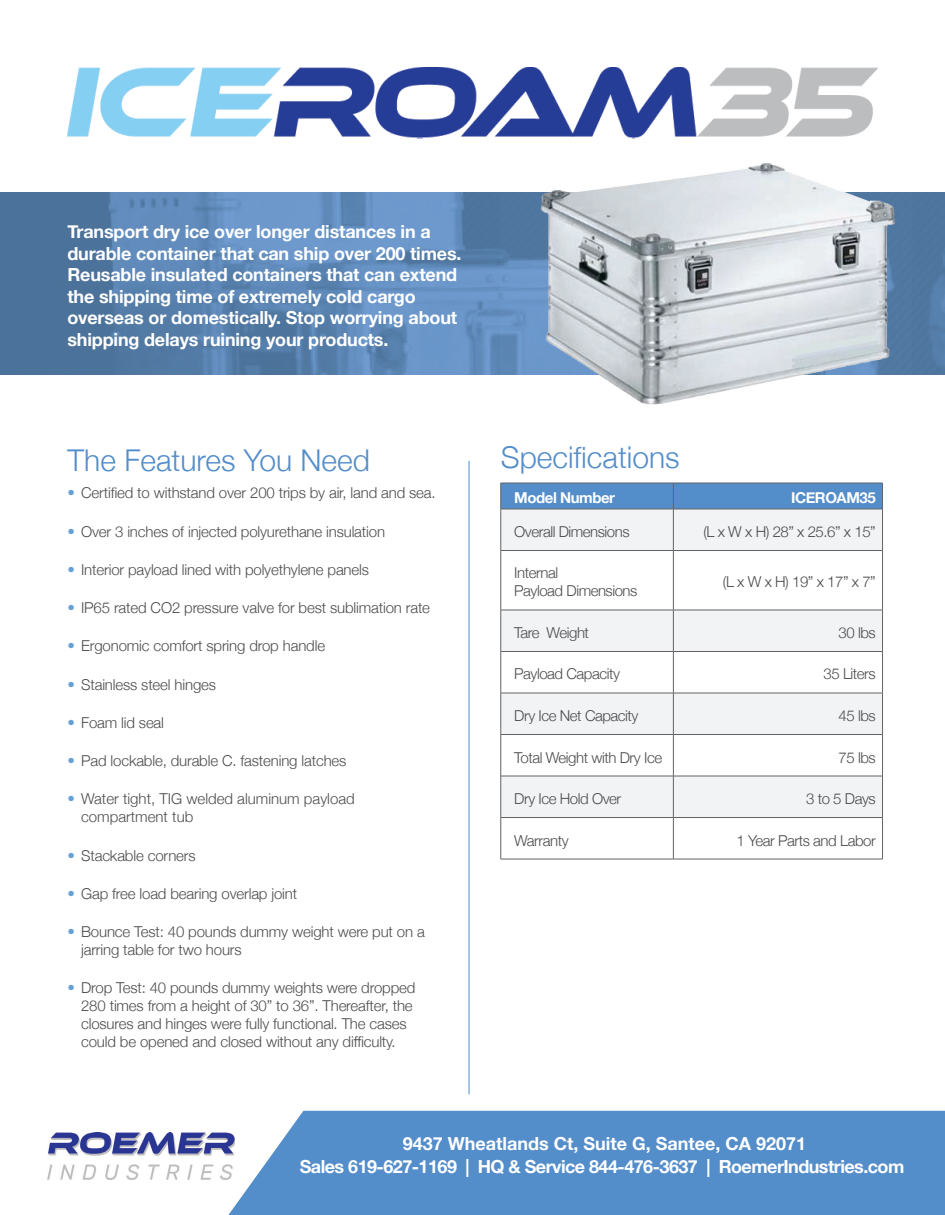
<style>
.page{position:relative;width:945px;height:1215px;background:#fff}
.page>*{position:absolute;margin:0;border:0;box-sizing:border-box;transform-origin:0 0}
.t1{font:300 30px "Helvetica Neue";color:#538dca}
.t2{font:700 18px/21.6px "Helvetica Neue";letter-spacing:-.01em;color:#fff}
.t3{font:700 18px/22.5px "Helvetica Neue";letter-spacing:-.03em;color:#fff;text-align:center}
.t4{font:300 15px/18px "Helvetica Neue";letter-spacing:-.01em;color:#4b4c4d}
.t5{font:300 15px/18px "Helvetica Neue";letter-spacing:-.03em;color:#4b4c4d}
.t6{font:700 15px "Helvetica Neue";letter-spacing:-.03em;color:#fff}
.s1{font-family:"Helvetica";color:#65a0d6}
</style>
<div class="page">
<img style="left:0;top:192px;width:501px;height:183px">
<img style="left:912px;top:192px;width:33px;height:183px">
<hr style="left:469px;top:461px;width:1px;height:633px;background:#538dca">
<div style="left:228px;top:1111px;width:717px;height:104px;background:#538dca"></div>
<img style="left:47px;top:1133px;width:188px;height:47px">
<img style="left:68px;top:68px;width:810px;height:70px">
<svg style="left:501px;top:482px;width:382px;height:377px"></svg>
<svg style="left:502px;top:510px;width:380px;height:307px;fill:#f2f3f4"></svg>
<hr style="left:673px;top:610px;width:210px;height:1px;background:#636366">
<hr style="left:673px;top:651px;width:210px;height:1px;background:#636366">
<hr style="left:501px;top:509px;width:172px;height:1px;background:#636366">
<hr style="left:501px;top:509px;width:1px;height:41px;background:#636366">
<hr style="left:673px;top:509px;width:210px;height:1px;background:#636366">
<hr style="left:882px;top:509px;width:1px;height:41px;background:#636366">
<hr style="left:501px;top:550px;width:172px;height:1px;background:#636366">
<hr style="left:501px;top:551px;width:1px;height:59px;background:#636366">
<hr style="left:673px;top:550px;width:210px;height:1px;background:#636366">
<hr style="left:882px;top:551px;width:1px;height:59px;background:#636366">
<hr style="left:501px;top:610px;width:172px;height:1px;background:#636366">
<hr style="left:501px;top:610px;width:1px;height:41px;background:#636366">
<hr style="left:882px;top:610px;width:1px;height:41px;background:#636366">
<hr style="left:501px;top:651px;width:172px;height:1px;background:#636366">
<hr style="left:501px;top:652px;width:1px;height:41px;background:#636366">
<hr style="left:882px;top:652px;width:1px;height:41px;background:#636366">
<svg style="left:501px;top:483px;width:382px;height:26px;background:#538bc5"></svg>
<hr style="left:673px;top:509px;width:1px;height:41px;background:#636366">
<hr style="left:673px;top:551px;width:1px;height:59px;background:#636366">
<hr style="left:673px;top:610px;width:1px;height:41px;background:#636366">
<hr style="left:673px;top:652px;width:1px;height:41px;background:#636366">
<hr style="left:501px;top:735px;width:1px;height:41px;background:#636366">
<hr style="left:501px;top:776px;width:1px;height:42px;background:#636366">
<hr style="left:673px;top:735px;width:1px;height:41px;background:#636366">
<hr style="left:673px;top:776px;width:1px;height:41px;background:#636366">
<hr style="left:882px;top:735px;width:1px;height:41px;background:#636366">
<hr style="left:882px;top:776px;width:1px;height:41px;background:#636366">
<hr style="left:501px;top:818px;width:1px;height:41px;background:#636366">
<hr style="left:501px;top:859px;width:172px;height:1px;background:#636366">
<hr style="left:673px;top:818px;width:1px;height:41px;background:#636366">
<hr style="left:882px;top:818px;width:1px;height:41px;background:#636366">
<hr style="left:673px;top:859px;width:210px;height:1px;background:#636366">
<hr style="left:501px;top:776px;width:172px;height:1px;background:#636366">
<hr style="left:501px;top:817px;width:172px;height:1px;background:#636366">
<hr style="left:673px;top:776px;width:210px;height:1px;background:#636366">
<hr style="left:673px;top:817px;width:210px;height:1px;background:#636366">
<hr style="left:501px;top:693px;width:172px;height:1px;background:#636366">
<hr style="left:501px;top:693px;width:1px;height:41px;background:#636366">
<hr style="left:501px;top:734px;width:172px;height:1px;background:#636366">
<hr style="left:673px;top:693px;width:210px;height:1px;background:#636366">
<hr style="left:673px;top:693px;width:1px;height:41px;background:#636366">
<hr style="left:882px;top:693px;width:1px;height:41px;background:#636366">
<hr style="left:673px;top:734px;width:210px;height:1px;background:#636366">
<img style="left:501px;top:163px;width:411px;height:242px">
<p class="t2" style="left:68px;top:221px;width:396px">Transport dry ice over longer distances in a durable container that can ship over 200 times.<br>Reusable insulated containers that can extend the shipping time of extremely cold cargo overseas or domestically. Stop worrying about shipping delays ruining your products.</p>
<h1 class="t1" style="left:68px;top:436px;width:304px">The Features You Need</h1>
<p class="t4" style="left:68px;top:483px;width:370px"><span class="s1">•</span> Certified to withstand over 200 trips by air, land and sea.</p>
<p class="t4" style="left:68px;top:521px;width:319px"><span class="s1">•</span> Over 3 inches of injected polyurethane insulation</p>
<p class="t4" style="left:68px;top:559px;width:303px"><span class="s1">•</span> Interior payload lined with polyethylene panels</p>
<p class="t4" style="left:68px;top:598px;width:364px"><span class="s1">•</span> IP65 rated CO2 pressure valve for best sublimation rate</p>
<p class="t4" style="left:68px;top:636px;width:259px"><span class="s1">•</span> Ergonomic comfort spring drop handle</p>
<p class="t4" style="left:68px;top:674px;width:150px"><span class="s1">•</span> Stainless steel hinges</p>
<p class="t4" style="left:68px;top:712px;width:98px"><span class="s1">•</span> Foam lid seal</p>
<p class="t4" style="left:68px;top:751px;width:280px"><span class="s1">•</span> Pad lockable, durable C. fastening latches</p>
<p class="t4" style="left:81px;top:789px;width:275px;text-indent:-14px"><span class="s1">•</span> Water tight, TIG welded aluminum payload compartment tub</p>
<p class="t4" style="left:68px;top:845px;width:130px"><span class="s1">•</span> Stackable corners</p>
<p class="t4" style="left:68px;top:883px;width:231px"><span class="s1">•</span> Gap free load bearing overlap joint</p>
<p class="t4" style="left:81px;top:922px;width:345px;text-indent:-14px"><span class="s1">•</span> Bounce Test: 40 pounds dummy weight were put on a jarring table for two hours</p>
<p class="t4" style="left:81px;top:978px;width:336px;text-indent:-14px"><span class="s1">•</span> Drop Test: 40 pounds dummy weights were dropped 280 times from a height of 30” to 36”. Thereafter, the closures and hinges were fully functional. The cases could be opened and closed without any difficulty.</p>
<h1 class="t1" style="left:501px;top:433px;width:180px">Specifications</h1>
<p class="t6" style="left:514px;top:486px;width:102px">Model Number</p>
<p class="t6" style="left:791px;top:486px;width:86px">ICEROAM35</p>
<p class="t5" style="left:514px;top:522px;width:117px">Overall Dimensions</p>
<p class="t4" style="left:703px;top:522px;width:174px">(L x W x H) 28” x 25.6” x 15”</p>
<p class="t5" style="left:514px;top:563px;width:125px">Internal<br>Payload Dimensions</p>
<p class="t4" style="left:723px;top:572px;width:154px">(L x W x H) 19” x 17” x 7”</p>
<p class="t5" style="left:514px;top:623px;width:76px">Tare Weight</p>
<p class="t4" style="left:839px;top:623px;width:39px">30 lbs</p>
<p class="t5" style="left:514px;top:664px;width:107px">Payload Capacity</p>
<p class="t5" style="left:824px;top:664px;width:54px">35 Liters</p>
<p class="t5" style="left:514px;top:706px;width:126px">Dry Ice Net Capacity</p>
<p class="t4" style="left:839px;top:706px;width:39px">45 lbs</p>
<p class="t5" style="left:514px;top:747px;width:149px">Total Weight with Dry Ice</p>
<p class="t4" style="left:839px;top:747px;width:39px">75 lbs</p>
<p class="t5" style="left:514px;top:789px;width:109px">Dry Ice Hold Over</p>
<p class="t4" style="left:806px;top:789px;width:71px">3 to 5 Days</p>
<p class="t5" style="left:514px;top:830px;width:56px">Warranty</p>
<p class="t5" style="left:737px;top:830px;width:141px">1 Year Parts and Labor</p>
<p class="t3" style="left:300px;top:1133px;width:606px">9437 Wheatlands Ct, Suite G, Santee, CA 92071<br>Sales 619-627-1169 | HQ &amp; Service 844-476-3637 | RoemerIndustries.com</p>
</div>
